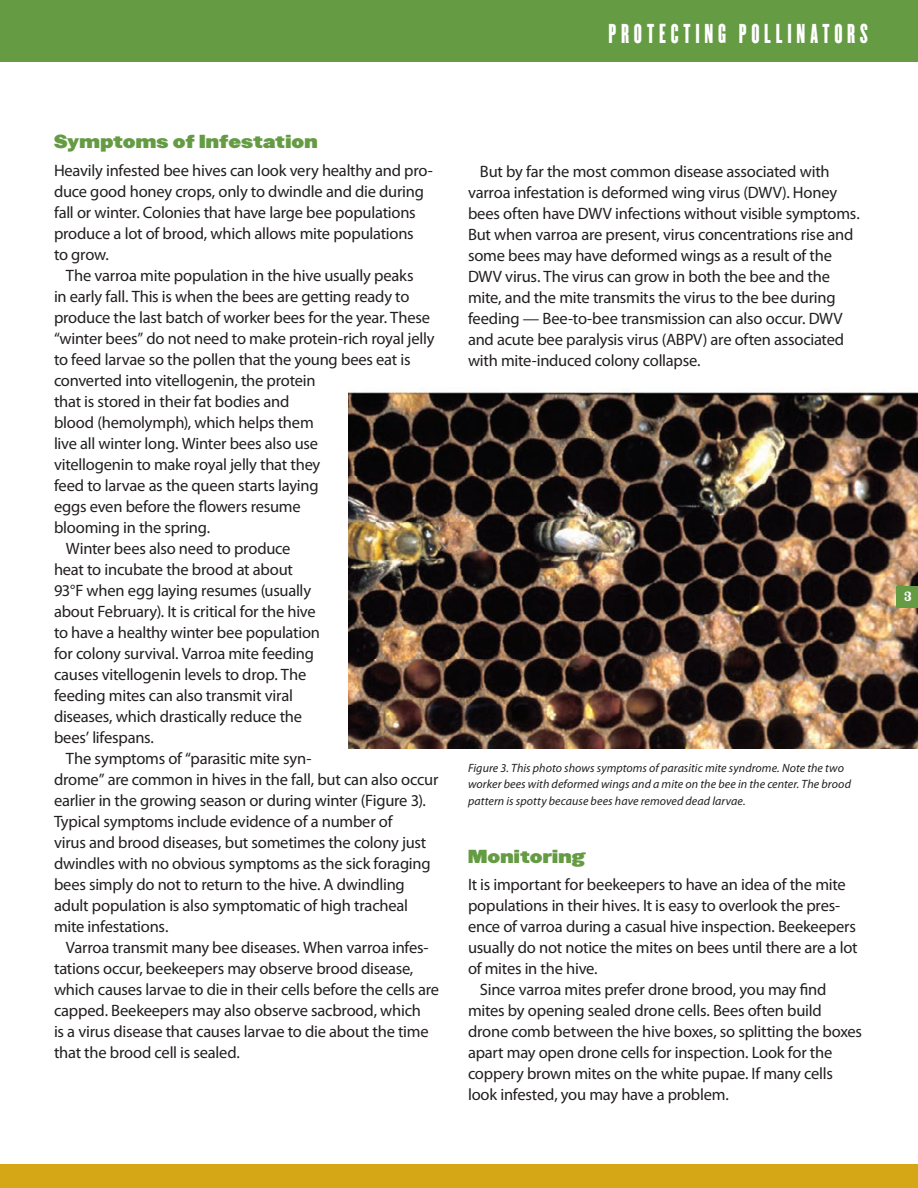
<style>
.page{position:relative;width:918px;height:1188px;background:#fff}
.page>*{position:absolute;margin:0;border:0;box-sizing:border-box;transform-origin:0 0}
.body_byline{font:24px "Champion HTF Featherweight";letter-spacing:.2em;color:#fff}
.Body_Copy{font:16.5px/21px "Myriad Pro";letter-spacing:-.015em;color:#231f20}
.Body_Copy-2{font:16.5px "Champion HTF Heavyweight";letter-spacing:.01em;color:#649b43}
.t1{font:15px "Rosewood Std Fill";color:#fff;scale:1.1 1}
.Body_Copy-3{font:italic 12px/16.5px "Myriad Pro";letter-spacing:.005em;color:#231f20}
</style>
<div class="page">
<img style="left:348px;top:391px;width:570px;height:358px">
<div style="left:0;top:0;width:918px;height:61px;background:#649b43"></div>
<div style="left:0;top:1164px;width:918px;height:24px;background:#d5a616"></div>
<div style="left:896px;top:586px;width:22px;height:22px;background:#649b43"></div>
<p class="body_byline" style="left:609px;top:19px;width:261px">PROTECTING POLLINATORS</p>
<p class="Body_Copy-2" style="left:54px;top:131px;width:265px">Symptoms of Infestation</p>
<p class="Body_Copy" style="left:54px;top:160px;width:380px">Heavily infested bee hives can look very healthy and pro-</p>
<p class="Body_Copy" style="left:54px;top:181px;width:372px">duce good honey crops, only to dwindle and die during</p>
<p class="Body_Copy" style="left:54px;top:202px;width:363px">fall or winter. Colonies that have large bee populations</p>
<p class="Body_Copy" style="left:54px;top:223px;width:361px">produce a lot of brood, which allows mite populations</p>
<p class="Body_Copy" style="left:54px;top:244px;width:56px">to grow.</p>
<p class="Body_Copy" style="left:66px;top:265px;width:349px">The varroa mite population in the hive usually peaks</p>
<p class="Body_Copy" style="left:54px;top:286px;width:357px">in early fall. This is when the bees are getting ready to</p>
<p class="Body_Copy" style="left:54px;top:307px;width:378px">produce the last batch of worker bees for the year. These</p>
<p class="Body_Copy" style="left:54px;top:328px;width:382px">“winter bees” do not need to make protein-rich royal jelly</p>
<p class="Body_Copy" style="left:54px;top:349px;width:358px">to feed larvae so the pollen that the young bees eat is</p>
<p class="Body_Copy" style="left:54px;top:370px;width:263px">converted into vitellogenin, the protein</p>
<p class="Body_Copy" style="left:54px;top:391px;width:237px">that is stored in their fat bodies and</p>
<p class="Body_Copy" style="left:54px;top:412px;width:261px">blood (hemolymph), which helps them</p>
<p class="Body_Copy" style="left:54px;top:433px;width:266px">live all winter long. Winter bees also use</p>
<p class="Body_Copy" style="left:54px;top:454px;width:268px">vitellogenin to make royal jelly that they</p>
<p class="Body_Copy" style="left:54px;top:475px;width:266px">feed to larvae as the queen starts laying</p>
<p class="Body_Copy" style="left:54px;top:496px;width:248px">eggs even before the flowers resume</p>
<p class="Body_Copy" style="left:54px;top:517px;width:158px">blooming in the spring.</p>
<p class="Body_Copy" style="left:66px;top:538px;width:226px">Winter bees also need to produce</p>
<p class="Body_Copy" style="left:54px;top:559px;width:241px">heat to incubate the brood at about</p>
<p class="Body_Copy" style="left:54px;top:580px;width:259px">93°F when egg laying resumes (usually</p>
<p class="Body_Copy" style="left:54px;top:601px;width:263px">about February). It is critical for the hive</p>
<p class="Body_Copy" style="left:54px;top:622px;width:268px">to have a healthy winter bee population</p>
<p class="Body_Copy" style="left:54px;top:643px;width:261px">for colony survival. Varroa mite feeding</p>
<p class="Body_Copy" style="left:54px;top:664px;width:254px">causes vitellogenin levels to drop. The</p>
<p class="Body_Copy" style="left:54px;top:685px;width:241px">feeding mites can also transmit viral</p>
<p class="Body_Copy" style="left:54px;top:706px;width:250px">diseases, which drastically reduce the</p>
<p class="Body_Copy" style="left:54px;top:727px;width:102px">bees’ lifespans.</p>
<p class="Body_Copy" style="left:66px;top:748px;width:247px">The symptoms of “parasitic mite syn-</p>
<p class="Body_Copy" style="left:54px;top:769px;width:386px">drome” are common in hives in the fall, but can also occur</p>
<p class="Body_Copy" style="left:54px;top:790px;width:373px">earlier in the growing season or during winter (Figure 3).</p>
<p class="Body_Copy" style="left:54px;top:811px;width:340px">Typical symptoms include evidence of a number of</p>
<p class="Body_Copy" style="left:54px;top:832px;width:374px">virus and brood diseases, but sometimes the colony just</p>
<p class="Body_Copy" style="left:54px;top:853px;width:378px">dwindles with no obvious symptoms as the sick foraging</p>
<p class="Body_Copy" style="left:54px;top:874px;width:352px">bees simply do not to return to the hive. A dwindling</p>
<p class="Body_Copy" style="left:54px;top:895px;width:356px">adult population is also symptomatic of high tracheal</p>
<p class="Body_Copy" style="left:54px;top:916px;width:116px">mite infestations.</p>
<p class="Body_Copy" style="left:66px;top:937px;width:364px">Varroa transmit many bee diseases. When varroa infes-</p>
<p class="Body_Copy" style="left:54px;top:958px;width:361px">tations occur, beekeepers may observe brood disease,</p>
<p class="Body_Copy" style="left:54px;top:979px;width:387px">which causes larvae to die in their cells before the cells are</p>
<p class="Body_Copy" style="left:54px;top:1000px;width:369px">capped. Beekeepers may also observe sacbrood, which</p>
<p class="Body_Copy" style="left:54px;top:1021px;width:376px">is a virus disease that causes larvae to die about the time</p>
<p class="Body_Copy" style="left:54px;top:1042px;width:188px">that the brood cell is sealed.</p>
<p class="Body_Copy" style="left:468px;top:161px;width:393px;text-indent:12px">But by far the most common disease associated with varroa infestation is deformed wing virus (DWV). Honey bees often have DWV infections without visible symptoms.<br>But when varroa are present, virus concentrations rise and some bees may have deformed wings as a result of the DWV virus. The virus can grow in both the bee and the mite, and the mite transmits the virus to the bee during feeding — Bee-to-bee transmission can also occur. DWV and acute bee paralysis virus (ABPV) are often associated with mite-induced colony collapse.</p>
<p class="Body_Copy-3" style="left:468px;top:759px;width:385px">Figure 3. This photo shows symptoms of parasitic mite syndrome. Note the two worker bees with deformed wings and a mite on the bee in the center. The brood pattern is spotty because bees have removed dead larvae.</p>
<p class="Body_Copy-2" style="left:468px;top:845px;width:118px">Monitoring</p>
<p class="Body_Copy" style="left:468px;top:874px;width:379px">It is important for beekeepers to have an idea of the mite</p>
<p class="Body_Copy" style="left:468px;top:895px;width:374px">populations in their hives. It is easy to overlook the pres-</p>
<p class="Body_Copy" style="left:468px;top:916px;width:390px">ence of varroa during a casual hive inspection. Beekeepers</p>
<p class="Body_Copy" style="left:468px;top:937px;width:391px">usually do not notice the mites on bees until there are a lot</p>
<p class="Body_Copy" style="left:468px;top:958px;width:131px">of mites in the hive.</p>
<p class="Body_Copy" style="left:480px;top:979px;width:348px">Since varroa mites prefer drone brood, you may find</p>
<p class="Body_Copy" style="left:468px;top:1000px;width:355px">mites by opening sealed drone cells. Bees often build</p>
<p class="Body_Copy" style="left:468px;top:1021px;width:396px">drone comb between the hive boxes, so splitting the boxes</p>
<p class="Body_Copy" style="left:468px;top:1042px;width:366px">apart may open drone cells for inspection. Look for the</p>
<p class="Body_Copy" style="left:468px;top:1063px;width:366px">coppery brown mites on the white pupae. If many cells</p>
<p class="Body_Copy" style="left:468px;top:1084px;width:262px">look infested, you may have a problem.</p>
<p class="t1" style="left:903px;top:589px;width:10px">3</p>
</div>
